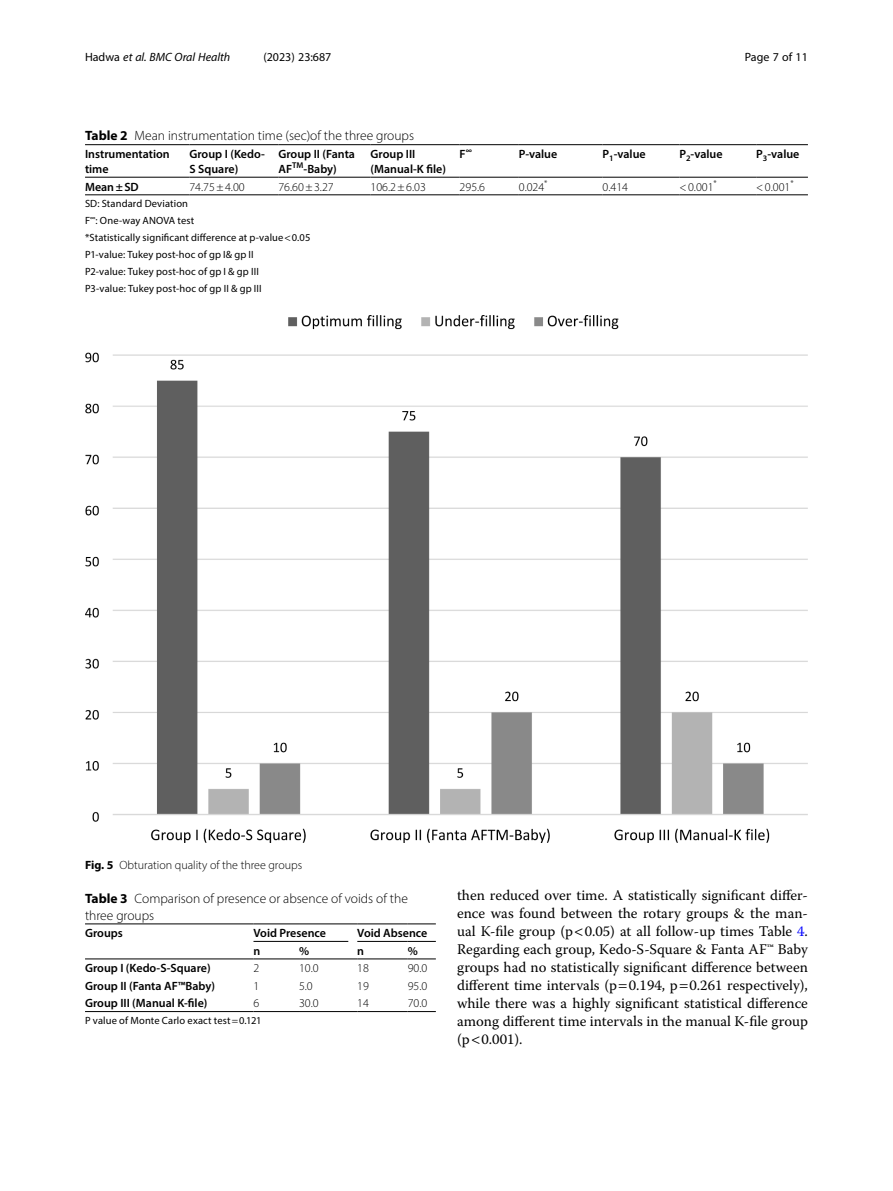
<style>
.page{position:relative;width:893px;height:1191px;background:#fff}
.page>*{position:absolute;margin:0;border:0;box-sizing:border-box;transform-origin:0 0}
.Body_Text_Indent{font:14.7px/18px "Warnock Pro";color:#000;text-align:justify}
.Table_Caption{font:300 13.5px/16.5px "Myriad Pro";color:#000}
.Table_Head{font:600 12px/15px "Myriad Pro";color:#000}
.Table_Body{font:300 12px "Myriad Pro";color:#000}
.Table_Body-2{font:600 12px "Myriad Pro";color:#000}
.Figure_Caption{font:300 12px "Myriad Pro";color:#000}
.t1{font:italic 12px "Myriad Pro";color:#000}
.t2{font:12px "Myriad Pro";color:#000}
.Table_Head_Bridge_Ru{font:600 12px "Myriad Pro";color:#000}
.Table_Footnote{font:10.5px "Myriad Pro";letter-spacing:.01em;color:#000}
.s1{font-style:normal}
.s2{font-weight:700}
.s3{color:#00f}
</style>
<div class="page">
<hr style="left:85px;top:177px;width:104px;height:1px;background:#000">
<hr style="left:189px;top:144px;width:89px;height:1px;background:#000">
<hr style="left:189px;top:177px;width:89px;height:1px;background:#000">
<hr style="left:278px;top:144px;width:93px;height:1px;background:#000">
<hr style="left:278px;top:177px;width:93px;height:1px;background:#000">
<hr style="left:371px;top:144px;width:89px;height:1px;background:#000">
<hr style="left:371px;top:177px;width:89px;height:1px;background:#000">
<hr style="left:460px;top:144px;width:59px;height:1px;background:#000">
<hr style="left:460px;top:177px;width:59px;height:1px;background:#000">
<hr style="left:519px;top:144px;width:84px;height:1px;background:#000">
<hr style="left:519px;top:177px;width:84px;height:1px;background:#000">
<hr style="left:603px;top:144px;width:76px;height:1px;background:#000">
<hr style="left:603px;top:177px;width:76px;height:1px;background:#000">
<hr style="left:679px;top:144px;width:77px;height:1px;background:#000">
<hr style="left:679px;top:177px;width:77px;height:1px;background:#000">
<hr style="left:756px;top:144px;width:52px;height:1px;background:#000">
<hr style="left:756px;top:177px;width:52px;height:1px;background:#000">
<hr style="left:189px;top:194px;width:89px;height:1px;background:#000">
<hr style="left:278px;top:194px;width:93px;height:1px;background:#000">
<hr style="left:371px;top:194px;width:89px;height:1px;background:#000">
<hr style="left:460px;top:194px;width:59px;height:1px;background:#000">
<hr style="left:519px;top:194px;width:84px;height:1px;background:#000">
<hr style="left:603px;top:194px;width:76px;height:1px;background:#000">
<hr style="left:679px;top:194px;width:77px;height:1px;background:#000">
<hr style="left:756px;top:194px;width:52px;height:1px;background:#000">
<hr style="left:85px;top:194px;width:104px;height:1px;background:#000">
<hr style="left:85px;top:144px;width:104px;height:1px;background:#000">
<hr style="left:85px;top:958px;width:168px;height:1px;background:#000">
<hr style="left:357px;top:923px;width:51px;height:1px;background:#000">
<svg style="left:408px;top:923px;width:28px;height:1px"></svg>
<hr style="left:253px;top:958px;width:46px;height:1px;background:#000">
<hr style="left:299px;top:958px;width:58px;height:1px;background:#000">
<hr style="left:357px;top:941px;width:51px;height:1px;background:#000">
<hr style="left:357px;top:958px;width:51px;height:1px;background:#000">
<svg style="left:408px;top:941px;width:28px;height:1px"></svg>
<svg style="left:408px;top:958px;width:28px;height:1px"></svg>
<hr style="left:253px;top:1011px;width:46px;height:1px;background:#000">
<hr style="left:299px;top:1011px;width:58px;height:1px;background:#000">
<hr style="left:357px;top:1011px;width:51px;height:1px;background:#000">
<svg style="left:408px;top:1011px;width:28px;height:1px"></svg>
<hr style="left:85px;top:1011px;width:168px;height:1px;background:#000">
<hr style="left:85px;top:923px;width:168px;height:1px;background:#000">
<hr style="left:253px;top:923px;width:46px;height:1px;background:#000">
<hr style="left:299px;top:923px;width:58px;height:1px;background:#000">
<hr style="left:253px;top:941px;width:95px;height:1px;background:#000">
<img style="left:85px;top:316px;width:723px;height:526px">
<p class="t1" style="left:85px;top:50px;width:147px"><span class="s1">Hadwa</span> et al. BMC Oral Health</p>
<p class="t2" style="left:263px;top:50px;width:70px">(2023) 23:687</p>
<p class="t2" style="left:745px;top:50px;width:65px">Page 7 of 11</p>
<p class="Table_Caption" style="left:85px;top:128px;width:331px"><span class="s2">Table 2</span> Mean instrumentation time (sec)of the three groups</p>
<p class="Table_Head" style="left:85px;top:146px;width:86px">Instrumentation time</p>
<p class="Table_Head" style="left:189px;top:146px;width:77px">Group I (Kedo-<br>S Square)</p>
<p class="Table_Head" style="left:278px;top:146px;width:78px">Group II (Fanta<br>AF<sup>TM</sup>-Baby)</p>
<p class="Table_Head" style="left:371px;top:146px;width:77px">Group III (Manual-K file)</p>
<p class="Table_Head" style="left:460px;top:146px;width:14px">F<sup>∞</sup></p>
<p class="Table_Head" style="left:519px;top:146px;width:40px">P-value</p>
<p class="Table_Head" style="left:603px;top:146px;width:45px">P<sub>1</sub>-value</p>
<p class="Table_Head" style="left:679px;top:146px;width:45px">P<sub>2</sub>-value</p>
<p class="Table_Head" style="left:756px;top:146px;width:45px">P<sub>3</sub>-value</p>
<p class="Table_Body-2" style="left:85px;top:179px;width:55px">Mean±SD</p>
<p class="Table_Body" style="left:189px;top:179px;width:57px">74.75±4.00</p>
<p class="Table_Body" style="left:278px;top:179px;width:57px">76.60±3.27</p>
<p class="Table_Body" style="left:371px;top:179px;width:57px">106.2±6.03</p>
<p class="Table_Body" style="left:460px;top:179px;width:27px">295.6</p>
<p class="Table_Body" style="left:519px;top:179px;width:30px">0.024<sup>*</sup></p>
<p class="Table_Body" style="left:603px;top:179px;width:27px">0.414</p>
<p class="Table_Body" style="left:679px;top:179px;width:39px">&lt;0.001<sup>*</sup></p>
<p class="Table_Body" style="left:756px;top:179px;width:39px">&lt;0.001<sup>*</sup></p>
<p class="Table_Footnote" style="left:85px;top:197px;width:105px">SD: Standard Deviation</p>
<p class="Table_Footnote" style="left:85px;top:214px;width:111px">F<sup>∞</sup>: One-way ANOVA test</p>
<p class="Table_Footnote" style="left:85px;top:231px;width:227px">*Statistically significant difference at p-value 0.05</p>
<p class="Table_Footnote" style="left:85px;top:248px;width:170px">P1-value: Tukey post-hoc of gp I&amp; gp II</p>
<p class="Table_Footnote" style="left:85px;top:265px;width:175px">P2-value: Tukey post-hoc of gp I &amp; gp III</p>
<p class="Table_Footnote" style="left:85px;top:282px;width:178px">P3-value: Tukey post-hoc of gp II &amp; gp III</p>
<p class="Figure_Caption" style="left:85px;top:858px;width:219px"><span class="s2">Fig. 5</span> Obturation quality of the three groups</p>
<p class="Table_Caption" style="left:85px;top:890px;width:324px"><span class="s2">Table 3</span> Comparison of presence or absence of voids of the three groups</p>
<p class="Table_Head" style="left:85px;top:925px;width:39px">Groups</p>
<p class="Table_Head_Bridge_Ru" style="left:253px;top:925px;width:74px">Void Presence</p>
<p class="Table_Head" style="left:357px;top:925px;width:72px">Void Absence</p>
<p class="Table_Head" style="left:253px;top:942px;width:8px">n</p>
<p class="Table_Head" style="left:299px;top:942px;width:12px">%</p>
<p class="Table_Head" style="left:357px;top:942px;width:8px">n</p>
<p class="Table_Head" style="left:408px;top:942px;width:12px">%</p>
<p class="Table_Body-2" style="left:85px;top:960px;width:127px">Group I (Kedo-S-Square)</p>
<p class="Table_Body" style="left:253px;top:961px;width:7px">2</p>
<p class="Table_Body" style="left:299px;top:961px;width:21px">10.0</p>
<p class="Table_Body" style="left:357px;top:961px;width:13px">18</p>
<p class="Table_Body" style="left:408px;top:961px;width:21px">90.0</p>
<p class="Table_Body-2" style="left:85px;top:978px;width:131px">Group II (Fanta AF™Baby)</p>
<p class="Table_Body" style="left:253px;top:978px;width:7px">1</p>
<p class="Table_Body" style="left:299px;top:978px;width:15px">5.0</p>
<p class="Table_Body" style="left:357px;top:978px;width:13px">19</p>
<p class="Table_Body" style="left:408px;top:978px;width:21px">95.0</p>
<p class="Table_Body-2" style="left:85px;top:995px;width:124px">Group III (Manual K-file)</p>
<p class="Table_Body" style="left:253px;top:996px;width:7px">6</p>
<p class="Table_Body" style="left:299px;top:996px;width:21px">30.0</p>
<p class="Table_Body" style="left:357px;top:996px;width:13px">14</p>
<p class="Table_Body" style="left:408px;top:996px;width:21px">70.0</p>
<p class="Table_Footnote" style="left:85px;top:1013px;width:178px">P value of Monte Carlo exact test 0.121</p>
<p class="Body_Text_Indent" style="left:457px;top:886px;width:352px">then reduced over time. A statistically significant differ&shy;ence was found between the rotary groups &amp; the man&shy;ual K-file group (p 0.05) at all follow-up times Table <span class="s3">4</span>.<br>Regarding each group, Kedo-S-Square &amp; Fanta AF™ Baby groups had no statistically significant difference between different time intervals (p 0.194, p 0.261 respectively), while there was a highly significant statistical difference among different time intervals in the manual K-file group (p 0.001).</p>
</div>
